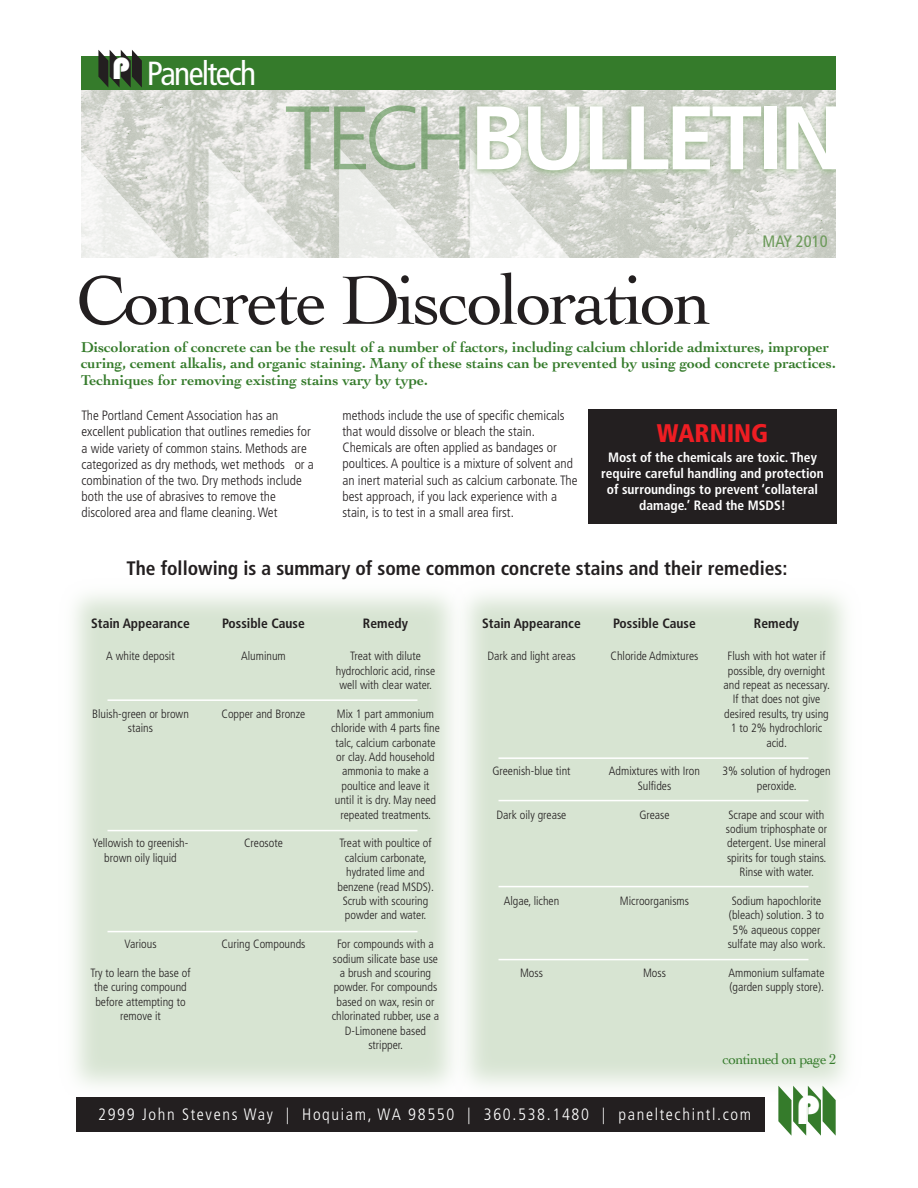
<style>
.page{position:relative;width:918px;height:1188px;background:#fff}
.page>*{position:absolute;margin:0;border:0;box-sizing:border-box;transform-origin:0 0}
.t1{font:700 90px "Frutiger";letter-spacing:-.04em;color:#fff}
.t2{font:72px "Cochin";letter-spacing:-.04em;color:#231f20}
.t3{font:41.4px "Bauhaus 93";color:#fff}
.t4{font:condensed 33.45px "Frutiger";letter-spacing:-.05em;color:#fff}
.t5{font:900 condensed 25.5px "Frutiger";color:#ee1d23}
.t6{font:700 condensed 19.5px "Frutiger";color:#231f20}
.t7{font:300 condensed 16.5px "Frutiger";letter-spacing:.1em;color:#fff}
.t8{font:condensed 16.5px "Frutiger";color:#6c9a5a}
.t9{font:700 15px/16.5px "Cochin";color:#357b2b}
.t10{font:15px "Cochin";letter-spacing:-.04em;color:#357b2b}
.t11{font:300 condensed 13.5px/16.2px "Frutiger";color:#231f20}
.t12{font:700 condensed 13.5px/16.2px "Frutiger";color:#fff;text-align:center}
.t13{font:700 condensed 13.5px "Frutiger";color:#231f20}
.t14{font:300 condensed 12px/14.4px "Frutiger";color:#231f20;text-align:center}
.s1{font-weight:300;color:rgb(53 123 43/.5)}
</style>
<div class="page">
<img style="left:74px;top:594px;width:344px;height:538px">
<img style="left:418px;top:594px;width:428px;height:538px">
<img style="left:81px;top:89px;width:755px;height:168px">
<svg style="left:81px;top:148px;width:117px;height:110px"></svg>
<svg style="left:209px;top:148px;width:120px;height:110px"></svg>
<svg style="left:339px;top:148px;width:120px;height:110px;background:#e3e5e1"></svg>
<svg style="left:470px;top:247px;width:120px;height:11px"></svg>
<svg style="left:778px;top:1086px;width:58px;height:50px"></svg>
<div style="left:78px;top:56px;width:773px;height:33px;background:#357b2b"></div>
<div style="left:77px;top:1097px;width:688px;height:34px;background:#231f20"></div>
<svg style="left:98px;top:50px;width:44px;height:38px"></svg>
<img style="left:414px;top:89px;width:422px;height:158px">
<div style="left:836px;top:52px;width:28px;height:212px;background:#fff"></div>
<div style="left:53px;top:52px;width:28px;height:212px;background:#fff"></div>
<div style="left:589px;top:410px;width:248px;height:114px;background:#231f20"></div>
<hr style="left:108px;top:699px;width:310px;height:2px;background:#fff">
<hr style="left:108px;top:830px;width:310px;height:1px;background:#fff">
<hr style="left:108px;top:931px;width:310px;height:1px;background:#fff">
<hr style="left:499px;top:757px;width:310px;height:2px;background:#fff">
<hr style="left:499px;top:800px;width:310px;height:1px;background:#fff">
<hr style="left:499px;top:886px;width:310px;height:1px;background:#fff">
<hr style="left:499px;top:959px;width:310px;height:1px;background:#fff">
<h3 class="t4" style="left:112px;top:54px;width:146px"><sup>P</sup> Paneltech</h3>
<h1 class="t1" style="left:285px;top:85px;width:561px"><span class="s1">TECH</span>BULLETIN</h1>
<h3 class="t8" style="left:763px;top:231px;width:66px">MAY 2010</h3>
<h2 class="t2" style="left:76px;top:259px;width:638px">Concrete Discoloration</h2>
<p class="t9" style="left:81px;top:338px;width:756px">Discoloration of concrete can be the result of a number of factors, including calcium chloride admixtures, improper curing, cement alkalis, and organic staining. Many of these stains can be prevented by using good concrete practices.<br>Techniques for removing existing stains vary by type.</p>
<p class="t11" style="left:82px;top:408px;width:234px">The Portland Cement Association has an excellent publication that outlines remedies for a wide variety of common stains. Methods are categorized as dry methods, wet methods or a combination of the two. Dry methods include both the use of abrasives to remove the discolored area and flame cleaning. Wet</p>
<p class="t11" style="left:342px;top:407px;width:236px">methods include the use of specific chemicals that would dissolve or bleach the stain.<br>Chemicals are often applied as bandages or poultices. A poultice is a mixture of solvent and an inert material such as calcium carbonate. The best approach, if you lack experience with a stain, is to test in a small area first.</p>
<h3 class="t5" style="left:657px;top:418px;width:113px">WARNING</h3>
<p class="t12" style="left:601px;top:449px;width:224px">Most of the chemicals are toxic. They require careful handling and protection of surroundings to prevent ‘collateral damage.’ Read the MSDS!</p>
<h3 class="t6" style="left:126px;top:556px;width:663px">The following is a summary of some common concrete stains and their remedies:</h3>
<p class="t13" style="left:91px;top:615px;width:100px">Stain Appearance</p>
<p class="t14" style="left:106px;top:649px;width:70px">A white deposit</p>
<p class="t13" style="left:222px;top:615px;width:84px">Possible Cause</p>
<p class="t14" style="left:241px;top:649px;width:46px">Aluminum</p>
<p class="t13" style="left:363px;top:615px;width:47px">Remedy</p>
<p class="t14" style="left:336px;top:649px;width:101px">Treat with dilute hydrochloric acid, rinse well with clear water.</p>
<p class="t14" style="left:331px;top:707px;width:110px">Mix 1 part ammonium chloride with 4 parts fine talc, calcium carbonate or clay. Add household ammonia to make a poultice and leave it until it is dry. May need repeated treatments.</p>
<p class="t14" style="left:338px;top:836px;width:98px">Treat with poultice of calcium carbonate, hydrated lime and benzene (read MSDS).<br>Scrub with scouring powder and water.</p>
<p class="t14" style="left:332px;top:937px;width:109px">For compounds with a sodium silicate base use a brush and scouring powder. For compounds based on wax, resin or chlorinated rubber, use a<br>D-Limonene based stripper.</p>
<p class="t13" style="left:613px;top:615px;width:84px">Possible Cause</p>
<p class="t14" style="left:611px;top:649px;width:89px">Chloride Admixtures</p>
<p class="t13" style="left:754px;top:615px;width:47px">Remedy</p>
<p class="t14" style="left:723px;top:649px;width:108px">Flush with hot water if possible, dry overnight and repeat as necessary.<br>If that does not give desired results, try using<br>1 to 2% hydrochloric acid.</p>
<p class="t14" style="left:722px;top:764px;width:110px">3% solution of hydrogen peroxide.</p>
<p class="t14" style="left:726px;top:807px;width:103px">Scrape and scour with sodium triphosphate or detergent. Use mineral spirits for tough stains.<br>Rinse with water.</p>
<p class="t14" style="left:728px;top:894px;width:99px">Sodium hapochlorite (bleach) solution. 3 to<br>5% aqueous copper sulfate may also work.</p>
<p class="t14" style="left:728px;top:966px;width:98px;text-align:left">Ammonium sulfamate (garden supply store).</p>
<p class="t13" style="left:482px;top:615px;width:100px">Stain Appearance</p>
<p class="t14" style="left:487px;top:649px;width:90px">Dark and light areas</p>
<p class="t14" style="left:92px;top:707px;width:98px">Bluish-green or brown stains</p>
<p class="t14" style="left:222px;top:707px;width:85px">Copper and Bronze</p>
<p class="t14" style="left:492px;top:764px;width:80px">Greenish-blue tint</p>
<p class="t14" style="left:497px;top:807px;width:71px">Dark oily grease</p>
<p class="t14" style="left:609px;top:764px;width:93px">Admixtures with Iron<br>Sulfides</p>
<p class="t14" style="left:639px;top:807px;width:32px">Grease</p>
<p class="t14" style="left:93px;top:836px;width:97px">Yellowish to greenish&shy;brown oily liquid</p>
<p class="t14" style="left:244px;top:836px;width:40px">Creosote</p>
<p class="t14" style="left:504px;top:894px;width:57px">Algae, lichen</p>
<p class="t14" style="left:620px;top:894px;width:71px">Microorganisms</p>
<p class="t14" style="left:221px;top:937px;width:86px">Curing Compounds</p>
<p class="t14" style="left:124px;top:937px;width:34px">Various</p>
<p class="t14" style="left:91px;top:966px;width:101px">Try to learn the base of the curing compound before attempting to remove it</p>
<p class="t14" style="left:520px;top:966px;width:24px">Moss</p>
<p class="t14" style="left:643px;top:966px;width:24px">Moss</p>
<p class="t10" style="left:722px;top:1050px;width:116px">continued on page 2</p>
<h3 class="t7" style="left:98px;top:1105px;width:655px">2999 John Stevens Way | Hoquiam, WA 98550 | 360.538.1480 | paneltechintl.com</h3>
<h3 class="t3" style="left:796px;top:1087px;width:25px">P</h3>
</div>
